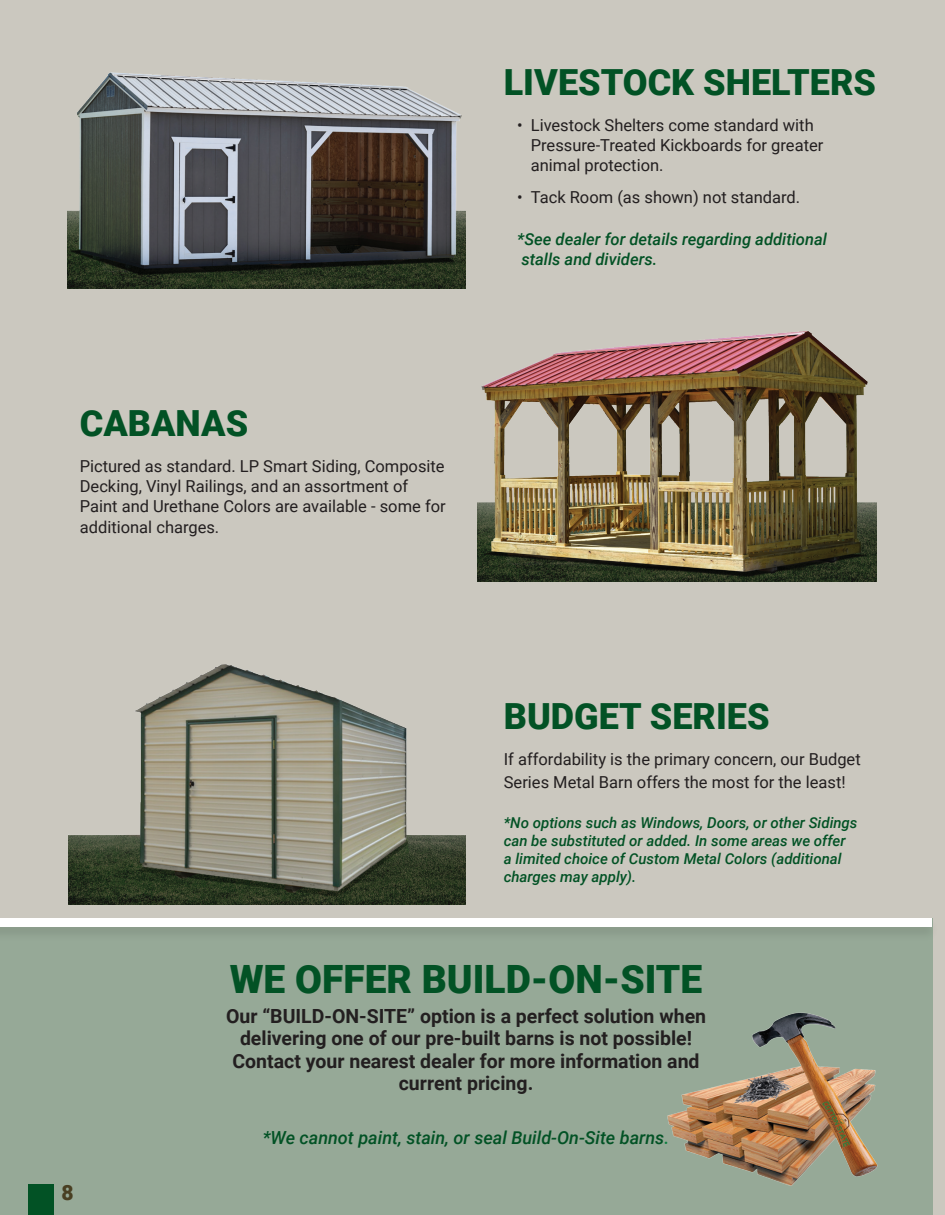
<style>
.page{position:relative;width:945px;height:1215px;background:#cbc8bf}
.page>*{position:absolute;margin:0;border:0;box-sizing:border-box;transform-origin:0 0}
.t1{font:900 39px "Roboto";color:#025225}
.t2{font:900 36px "Roboto";color:#025225}
.t3{font:900 21px "Roboto";color:#623922}
.t4{font:700 19.5px/22.5px "Roboto";color:#231f20;text-align:center}
.t5{font:italic 500 18px "Roboto";color:#025225}
.t6{font:16.5px/20.2px "Roboto";color:#231f20}
.t7{font:italic 500 16.5px/19.8px "Roboto";color:#025225}
.t8{font:italic 500 15px/18px "Roboto";color:#025225}
.s1{color:#0b7e40}
</style>
<div class="page">
<div style="left:0;top:919px;width:932px;height:296px;background:#96a997"></div>
<img style="left:68px;top:639px;width:398px;height:265px">
<img style="left:478px;top:309px;width:398px;height:273px">
<img style="left:68px;top:20px;width:398px;height:269px">
<div style="left:0;top:917px;width:939px;height:26px;background:#231f20;opacity:.13"></div>
<div style="left:0;top:919px;width:931px;height:8px;background:#fff"></div>
<img style="left:667px;top:1012px;width:211px;height:174px">
<h2 class="t2" style="left:80px;top:398px;width:170px">CABANAS</h2>
<p class="t6" style="left:80px;top:456px;width:367px">Pictured as standard. LP Smart Siding, Composite Decking, Vinyl Railings, and an assortment of Paint and Urethane Colors are available - some for additional charges.</p>
<h2 class="t2" style="left:504px;top:57px;width:374px">LIVESTOCK SHELTERS</h2>
<p class="t6" style="left:531px;top:115px;width:294px;line-height:19.8px;text-indent:-13px">• Livestock Shelters come standard with<br>Pressure-Treated Kickboards for greater animal protection.</p>
<p class="t6" style="left:517px;top:186px;width:284px">• Tack Room (as shown) not standard.</p>
<p class="t7" style="left:517px;top:229px;width:311px">*See dealer for details regarding additional stalls and dividers.</p>
<h2 class="t2" style="left:504px;top:691px;width:267px">BUDGET SERIES</h2>
<p class="t6" style="left:504px;top:747px;width:358px;line-height:22.5px">If affordability is the primary concern, our Budget<br>Series Metal Barn offers the most for the least!</p>
<p class="t8" style="left:504px;top:813px;width:355px">*No options such as Windows, Doors, or other Sidings can be substituted or added. In some areas we offer<br>a limited choice of Custom Metal Colors (additional charges may apply).</p>
<p class="t3" style="left:62px;top:1178px;width:14px">8</p>
<h1 class="t1" style="left:230px;top:952px;width:474px">WE OFFER BUILD-ON-SITE</h1>
<p class="t4" style="left:226px;top:1004px;width:482px">Our “BUILD-ON-SITE” option is a perfect solution when delivering one of our pre-built barns is not possible!<br>Contact your nearest dealer for more information and current pricing.</p>
<p class="t5" style="left:263px;top:1125px;width:408px">*We cannot paint, stain, or seal Build-On-Site barns<span class="s1">.</span></p>
</div>
